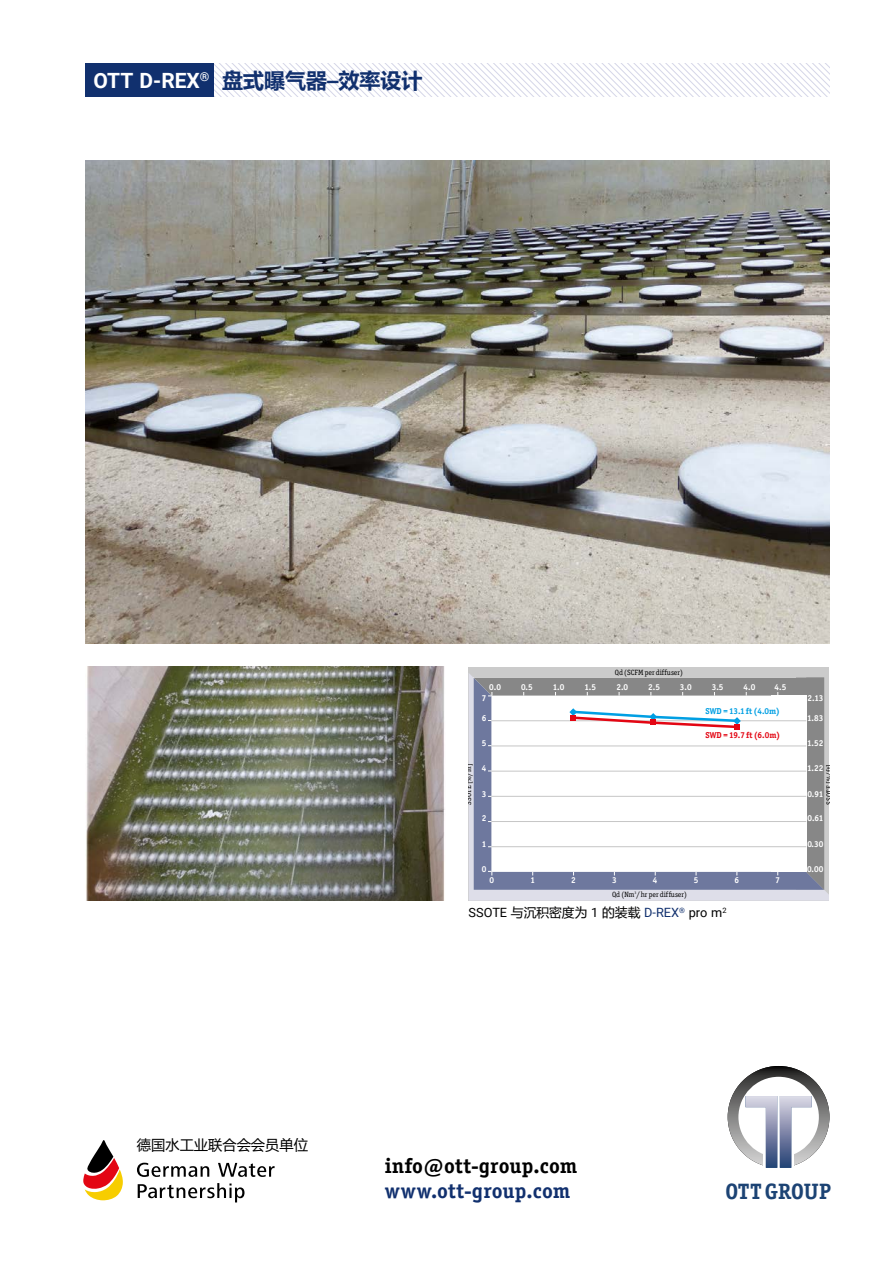
<style>
.page{position:relative;width:893px;height:1263px;background:#fff}
.page>*{position:absolute;margin:0;border:0;box-sizing:border-box;transform-origin:0 0}
.t1{font:700 22.2px "Officina Serif ITC";color:#1c4374}
.t2{font:700 21px "Microsoft Ya Hei";color:#11306e}
.t3{font:700 21px "Officina Serif ITC";color:#000}
.t4{font:700 21px "Officina Serif ITC";color:#11306e}
.t5{font:14.25px "Microsoft Ya Hei";color:#000}
.t6{font:12.75px "Roboto";color:#000}
.t7{font:700 8.55px "Officina Ser ITC";color:#fff}
.t8{font:700 8.55px "Officina Ser ITC";color:#009fe3}
.t9{font:700 8.55px "Officina Ser ITC";color:#e30613}
.t10{font:7.65px "Officina Serif ITC Boo";color:#000}
.s1{font-family:"Roboto";color:#fff}
.s2{font-family:"Microsoft Ya Hei"}
.s3{color:#11306e}
</style>
<div class="page">
<svg style="left:137px;top:1163px;width:72px;height:14px"></svg>
<svg style="left:218px;top:1163px;width:57px;height:14px"></svg>
<svg style="left:138px;top:1183px;width:106px;height:19px"></svg>
<svg style="left:83px;top:1140px;width:40px;height:60px"></svg>
<svg style="left:728px;top:1066px;width:101px;height:102px;background:#666665"></svg>
<div style="left:738px;top:1077px;width:81px;height:80px;background:#fff;border-radius:50%"></div>
<svg style="left:745px;top:1096px;width:67px;height:72px"></svg>
<img style="left:85px;top:161px;width:744px;height:482px">
<img style="left:86px;top:667px;width:359px;height:234px">
<div style="left:469px;top:667px;width:360px;height:234px;background:#cbcbcb"></div>
<svg style="left:469px;top:674px;width:360px;height:227px;background:#dcdde3"></svg>
<svg style="left:806px;top:678px;width:18px;height:212px;background:#8b8c8d"></svg>
<svg style="left:488px;top:871px;width:4px;height:4px"></svg>
<svg style="left:488px;top:692px;width:4px;height:4px"></svg>
<div style="left:771px;top:696px;width:35px;height:176px;background:#fff"></div>
<hr style="left:491px;top:846px;width:315px;height:1px;background:#c6c6c6">
<hr style="left:491px;top:821px;width:315px;height:1px;background:#c6c6c6">
<hr style="left:491px;top:796px;width:315px;height:1px;background:#c6c6c6">
<hr style="left:491px;top:771px;width:315px;height:1px;background:#c6c6c6">
<hr style="left:491px;top:746px;width:315px;height:1px;background:#c6c6c6">
<hr style="left:491px;top:720px;width:315px;height:1px;background:#c6c6c6">
<svg style="left:569px;top:708px;width:172px;height:21px;background:#d8cfd9"></svg>
<svg style="left:213px;top:64px;width:616px;height:33px"></svg>
<div style="left:85px;top:64px;width:128px;height:33px;background:#11306e"></div>
<h2 class="t2" style="left:94px;top:66px;width:330px"><span class="s1">OTT D-REX</span><sup>®</sup> 盘式曝气器–效率设计</h2>
<h3 class="t5" style="left:137px;top:1135px;width:173px">德国水工业联合会会员单位</h3>
<p class="t10" style="left:615px;top:668px;width:70px">Qd (SCFM per diffuser)</p>
<p class="t10" style="left:464px;top:805px;width:43px;rotate:-90deg">SSOTE [%/m]</p>
<p class="t7" style="left:489px;top:682px;width:13px">0.0</p>
<p class="t7" style="left:521px;top:682px;width:13px">0.5</p>
<p class="t7" style="left:553px;top:682px;width:13px">1.0</p>
<p class="t7" style="left:585px;top:682px;width:13px">1.5</p>
<p class="t7" style="left:616px;top:682px;width:13px">2.0</p>
<p class="t7" style="left:648px;top:682px;width:13px">2.5</p>
<p class="t7" style="left:680px;top:682px;width:13px">3.0</p>
<p class="t7" style="left:712px;top:682px;width:13px">3.5</p>
<p class="t7" style="left:744px;top:682px;width:13px">4.0</p>
<p class="t7" style="left:775px;top:682px;width:13px">4.5</p>
<p class="t7" style="left:482px;top:693px;width:6px">7</p>
<p class="t7" style="left:482px;top:713px;width:6px">6</p>
<p class="t7" style="left:482px;top:738px;width:6px">5</p>
<p class="t7" style="left:482px;top:763px;width:6px">4</p>
<p class="t7" style="left:482px;top:788px;width:6px">3</p>
<p class="t7" style="left:482px;top:813px;width:6px">2</p>
<p class="t7" style="left:482px;top:839px;width:6px">1</p>
<p class="t7" style="left:482px;top:863px;width:6px">0</p>
<p class="t8" style="left:705px;top:706px;width:76px">SWD = 13.1ft (4.0m)</p>
<p class="t9" style="left:705px;top:730px;width:76px">SWD = 19.7ft (6.0m)</p>
<p class="t7" style="left:490px;top:875px;width:6px">0</p>
<p class="t7" style="left:530px;top:875px;width:6px">1</p>
<p class="t7" style="left:571px;top:875px;width:6px">2</p>
<p class="t7" style="left:612px;top:875px;width:6px">3</p>
<p class="t7" style="left:653px;top:875px;width:6px">4</p>
<p class="t7" style="left:694px;top:875px;width:6px">5</p>
<p class="t7" style="left:735px;top:875px;width:6px">6</p>
<p class="t7" style="left:775px;top:875px;width:6px">7</p>
<p class="t10" style="left:612px;top:890px;width:76px">Qd (Nm<sup>3</sup>/hr per diffuser)</p>
<h3 class="t6" style="left:469px;top:904px;width:259px">SSOTE <span class="s2">与沉积密度为</span> 1 <span class="s2">的装载</span> <span class="s3">D-REX</span><sup>®</sup> pro m<sup>2</sup></h3>
<p class="t7" style="left:808px;top:693px;width:17px">2.13</p>
<p class="t7" style="left:807px;top:713px;width:18px">1.83</p>
<p class="t7" style="left:807px;top:738px;width:18px">1.52</p>
<p class="t7" style="left:807px;top:763px;width:18px">1.22</p>
<p class="t7" style="left:807px;top:788px;width:17px">0.91</p>
<p class="t7" style="left:807px;top:813px;width:17px">0.61</p>
<p class="t7" style="left:807px;top:839px;width:17px">0.30</p>
<p class="t7" style="left:807px;top:863px;width:18px">0.00</p>
<p class="t10" style="left:825px;top:805px;width:42px;rotate:-90deg">SSOTE [%/ft]</p>
<h2 class="t3" style="left:385px;top:1152px;width:194px">info@ott-group.com</h2>
<h2 class="t4" style="left:385px;top:1177px;width:187px">www.ott-group.com</h2>
<h1 class="t1" style="left:725px;top:1177px;width:107px">OTT GROUP</h1>
</div>
